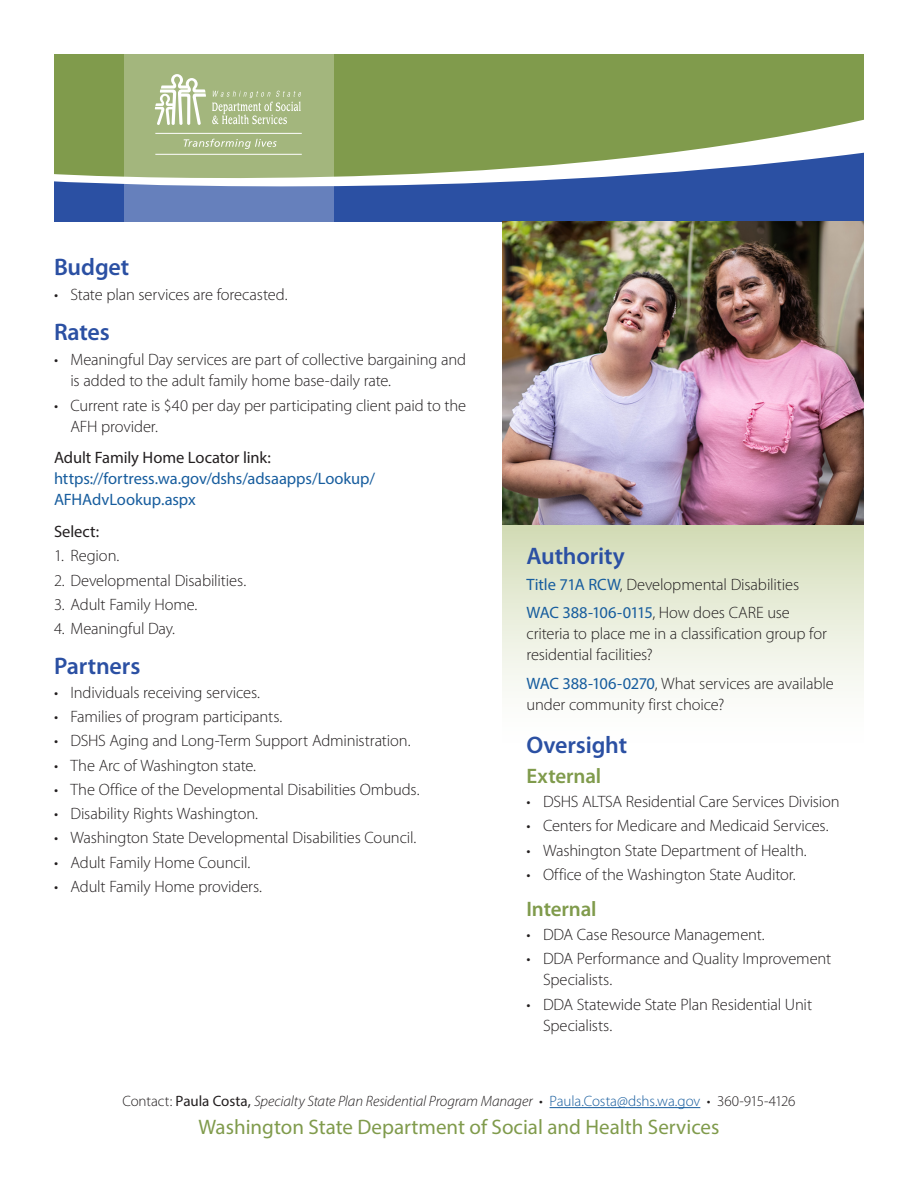
<style>
.page{position:relative;width:918px;height:1188px;background:#fff}
.page>*{position:absolute;margin:0;border:0;box-sizing:border-box;transform-origin:0 0}
.t1{font:600 24px "Myriad Pro";letter-spacing:-.005em;color:#2b50a3}
.t2{font:21px "Myriad Pro";color:#809b4c}
.t3{font:600 21px "Myriad Pro";letter-spacing:-.005em;color:#809b4c}
.t4{font:300 16.5px/21px "Myriad Pro";letter-spacing:-.01em;color:#231f20}
.t5{font:16.5px/21px "Myriad Pro";letter-spacing:-.005em;color:#175d9e}
.t6{font:16.5px "Myriad Pro";letter-spacing:-.005em;color:#231f20}
.t7{font:italic 300 15px "Myriad Pro";letter-spacing:-.005em;color:#231f20}
.s1{font-weight:400;color:#175d9e}
.s2{font-style:normal}
.s3{font-weight:400;font-style:normal}
.s4{font-style:normal;color:#175d9e}
</style>
<div class="page">
<div style="left:54px;top:97px;width:810px;height:125px;background:#2b50a3"></div>
<svg style="left:54px;top:54px;width:810px;height:133px;background:#88a169"></svg>
<svg style="left:124px;top:54px;width:210px;height:168px;background:#98ac95"></svg>
<svg style="left:212px;top:91px;width:89px;height:33px;background:#b3c394"></svg>
<svg style="left:155px;top:74px;width:51px;height:51px;background:#c6d1ae"></svg>
<hr style="left:155px;top:133px;width:147px;height:1px;background:#fff">
<hr style="left:155px;top:154px;width:147px;height:1px;background:#fff">
<svg style="left:184px;top:139px;width:93px;height:10px"></svg>
<div style="left:502px;top:523px;width:362px;height:226px;background:linear-gradient(to bottom,#d4ddb9,#fff)"></div>
<img style="left:502px;top:222px;width:362px;height:303px">
<hr style="left:550px;top:1107px;width:150px;height:1px;background:#175d9e">
<p class="t1" style="left:54px;top:254px;width:77px">Budget</p>
<p class="t4" style="left:54px;top:285px;width:235px">• State plan services are forecasted.</p>
<p class="t1" style="left:54px;top:319px;width:57px">Rates</p>
<p class="t4" style="left:70px;top:350px;width:397px;text-indent:-16px">• Meaningful Day services are part of collective bargaining and is added to the adult family home base-daily rate.</p>
<p class="t4" style="left:71px;top:395px;width:397px;text-indent:-17px">• Current rate is $40 per day per participating client paid to the<br>AFH provider.</p>
<p class="t6" style="left:54px;top:448px;width:219px">Adult Family Home Locator link:</p>
<p class="t5" style="left:54px;top:468px;width:323px">https://fortress.wa.gov/dshs/adsaapps/Lookup/<br>AFHAdvLookup.aspx</p>
<p class="t6" style="left:54px;top:521px;width:47px">Select:</p>
<p class="t4" style="left:54px;top:546px;width:67px">1. Region.</p>
<p class="t4" style="left:54px;top:570px;width:194px">2. Developmental Disabilities.</p>
<p class="t4" style="left:54px;top:594px;width:145px">3. Adult Family Home.</p>
<p class="t4" style="left:54px;top:618px;width:123px">4. Meaningful Day.</p>
<p class="t1" style="left:54px;top:652px;width:88px">Partners</p>
<p class="t4" style="left:54px;top:682px;width:208px">• Individuals receiving services.</p>
<p class="t4" style="left:54px;top:706px;width:230px">• Families of program participants.</p>
<p class="t4" style="left:54px;top:731px;width:358px">• DSHS Aging and Long-Term Support Administration.</p>
<p class="t4" style="left:54px;top:755px;width:204px">• The Arc of Washington state.</p>
<p class="t4" style="left:54px;top:779px;width:367px">• The Office of the Developmental Disabilities Ombuds.</p>
<p class="t4" style="left:54px;top:803px;width:206px">• Disability Rights Washington.</p>
<p class="t4" style="left:54px;top:828px;width:364px">• Washington State Developmental Disabilities Council.</p>
<p class="t4" style="left:54px;top:852px;width:198px">• Adult Family Home Council.</p>
<p class="t4" style="left:54px;top:876px;width:210px">• Adult Family Home providers.</p>
<p class="t1" style="left:526px;top:543px;width:100px">Authority</p>
<p class="t4" style="left:526px;top:574px;width:274px"><span class="s1">Title 71A RCW</span>, Developmental Disabilities</p>
<p class="t4" style="left:526px;top:603px;width:302px"><span class="s1">WAC 388-106-0115</span>, How does CARE use criteria to place me in a classification group for residential facilities?</p>
<p class="t4" style="left:526px;top:673px;width:309px"><span class="s1">WAC 388-106-0270</span>, What services are available under community first choice?</p>
<p class="t1" style="left:526px;top:732px;width:102px">Oversight</p>
<p class="t3" style="left:526px;top:764px;width:76px">External</p>
<p class="t4" style="left:526px;top:791px;width:315px">• DSHS ALTSA Residential Care Services Division</p>
<p class="t4" style="left:526px;top:816px;width:304px">• Centers for Medicare and Medicaid Services.</p>
<p class="t4" style="left:526px;top:840px;width:282px">• Washington State Department of Health.</p>
<p class="t4" style="left:526px;top:864px;width:271px">• Office of the Washington State Auditor.</p>
<p class="t3" style="left:526px;top:897px;width:72px">Internal</p>
<p class="t4" style="left:526px;top:924px;width:240px">• DDA Case Resource Management.</p>
<p class="t4" style="left:543px;top:949px;width:290px;text-indent:-16px">• DDA Performance and Quality Improvement<br>Specialists.</p>
<p class="t4" style="left:543px;top:994px;width:271px;text-indent:-16px">• DDA Statewide State Plan Residential Unit<br>Specialists.</p>
<p class="t7" style="left:122px;top:1093px;width:675px"><span class="s2">Contact:</span> <span class="s3">Paula Costa,</span> Specialty State Plan Residential Program Manager <span class="s2">•</span> <span class="s4">Paula.Costa@dshs.wa.gov</span> <span class="s2">• 360-915-4126</span></p>
<p class="t2" style="left:199px;top:1114px;width:522px">Washington State Department of Social and Health Services</p>
</div>
